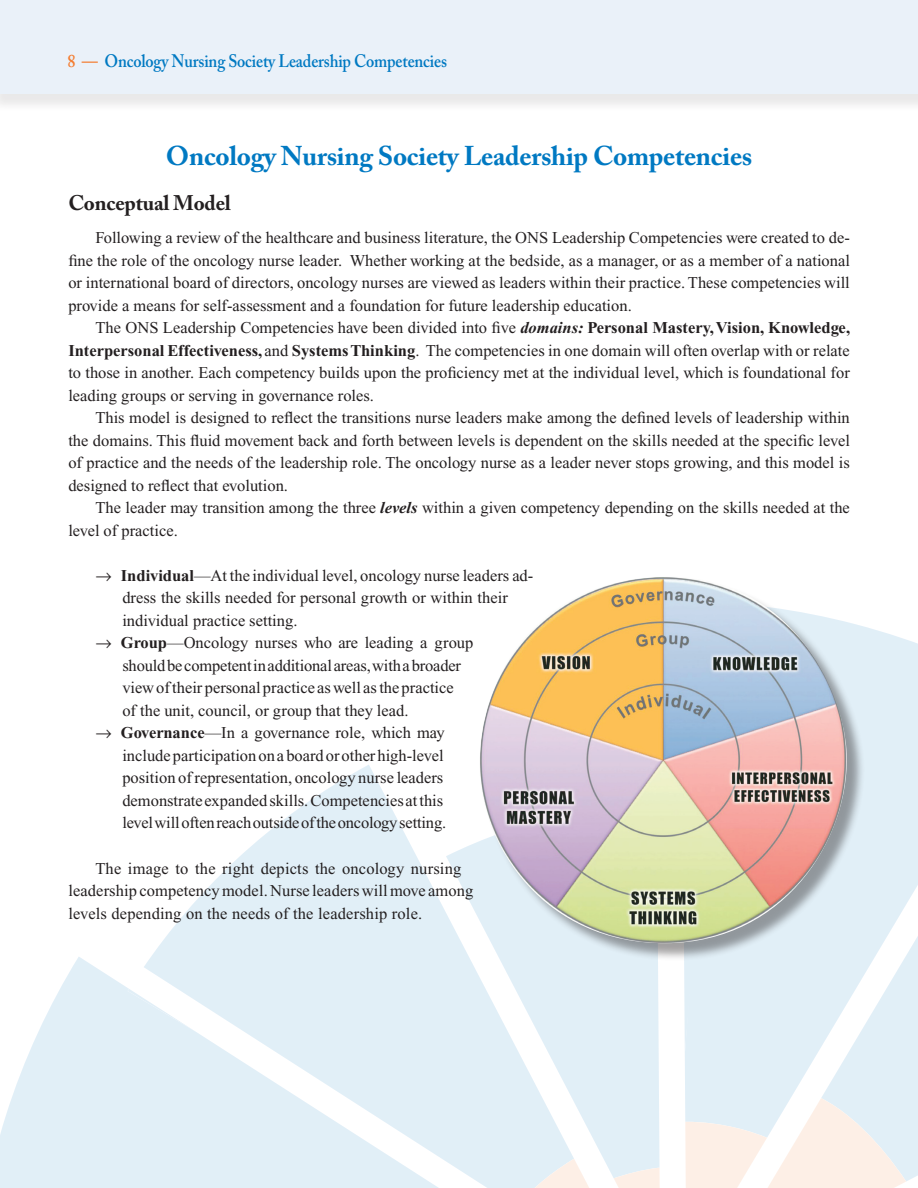
<style>
.page{position:relative;width:918px;height:1188px;background:#fff}
.page>*{position:absolute;margin:0;border:0;box-sizing:border-box;transform-origin:0 0}
.headdany{font:700 27px "Adobe Caslon Pro";letter-spacing:-.01em;color:#0079c2}
.head1dany{font:700 21px "Adobe Caslon Pro";letter-spacing:-.01em;color:#231f20}
.t1{font:600 18px "Adobe Caslon Pro";letter-spacing:-.01em;color:#0079c2;scale:.9 1}
.text{font:16.5px/22.5px "Times New Roman";color:#231f20}
.s1{color:#f47d31}
.s2{font-weight:700;font-style:italic}
.s3{font-weight:700}
</style>
<div class="page">
<div style="left:0;top:0;width:918px;height:113px;background:#231f20;opacity:.1"></div>
<div style="left:0;top:0;width:918px;height:94px;background:#eaf1f9"></div>
<svg style="left:0;top:957px;width:144px;height:231px;fill:#e1eff7"></svg>
<svg style="left:144px;top:765px;width:373px;height:423px;fill:#e1eff7"></svg>
<svg style="left:128px;top:989px;width:69px;height:43px"></svg>
<div style="left:685px;top:962px;width:136px;height:136px;background:#e1eff7"></div>
<svg style="left:821px;top:627px;width:97px;height:471px;fill:#e1eff7"></svg>
<svg style="left:446px;top:803px;width:214px;height:375px;fill:#e1eff7"></svg>
<div style="left:684px;top:962px;width:23px;height:92px;background:#e1eff7"></div>
<svg style="left:685px;top:1098px;width:233px;height:90px;background:#f4f1ee"></svg>
<svg style="left:517px;top:1159px;width:143px;height:29px"></svg>
<div style="left:482px;top:579px;width:383px;height:383px;background:#231f20;opacity:.42"></div>
<img style="left:478px;top:577px;width:374px;height:367px">
<p class="t1" style="left:68px;top:50px;width:423px"><span class="s1">8 —</span> Oncology Nursing Society Leadership Competencies</p>
<p class="headdany" style="left:166px;top:140px;width:588px">Oncology Nursing Society Leadership Competencies</p>
<p class="head1dany" style="left:68px;top:191px;width:164px">Conceptual Model</p>
<p class="text" style="left:68px;top:226px;width:783px;text-align:justify;text-indent:27px">Following a review of the healthcare and business literature, the ONS Leadership Competencies were created to de‑ fine the role of the oncology nurse leader. Whether working at the bedside, as a manager, or as a member of a national or international board of directors, oncology nurses are viewed as leaders within their practice. These competencies will provide a means for self-assessment and a foundation for future leadership education.</p>
<p class="text" style="left:68px;top:316px;width:783px;text-align:justify;text-indent:27px">The ONS Leadership Competencies have been divided into five <span class="s2">domains:</span> <span class="s3">Personal Mastery, Vision, Knowledge, Interpersonal Effectiveness,</span> and <span class="s3">Systems Thinking</span>. The competencies in one domain will often overlap with or relate to those in another. Each competency builds upon the proficiency met at the individual level, which is foundational for leading groups or serving in governance roles.</p>
<p class="text" style="left:68px;top:406px;width:783px;text-align:justify;text-indent:27px">This model is designed to reflect the transitions nurse leaders make among the defined levels of leadership within the domains. This fluid movement back and forth between levels is dependent on the skills needed at the specific level of practice and the needs of the leadership role. The oncology nurse as a leader never stops growing, and this model is designed to reflect that evolution.</p>
<p class="text" style="left:68px;top:496px;width:783px;text-indent:27px">The leader may transition among the three <span class="s2">levels</span> within a given competency depending on the skills needed at the level of practice.</p>
<p class="text" style="left:122px;top:564px;width:413px;text-indent:-27px">→ <span class="s3">Individual</span>—At the individual level, oncology nurse leaders ad‑ dress the skills needed for personal growth or within their individual practice setting.</p>
<p class="text" style="left:122px;top:631px;width:353px;text-indent:-27px">→ <span class="s3">Group</span>—Oncology nurses who are leading a group should be competent in additional areas, with a broader view of their personal practice as well as the practice<br>of the unit, council, or group that they lead.</p>
<p class="text" style="left:122px;top:721px;width:325px;text-indent:-27px">→ <span class="s3">Governance</span>—In a governance role, which may include participation on a board or other high-level position of representation, oncology nurse leaders demonstrate expanded skills. Competencies at this level will often reach outside of the oncology setting.</p>
<p class="text" style="left:68px;top:857px;width:407px;text-indent:27px">The image to the right depicts the oncology nursing leadership competency model. Nurse leaders will move among levels depending on the needs of the leadership role.</p>
</div>
